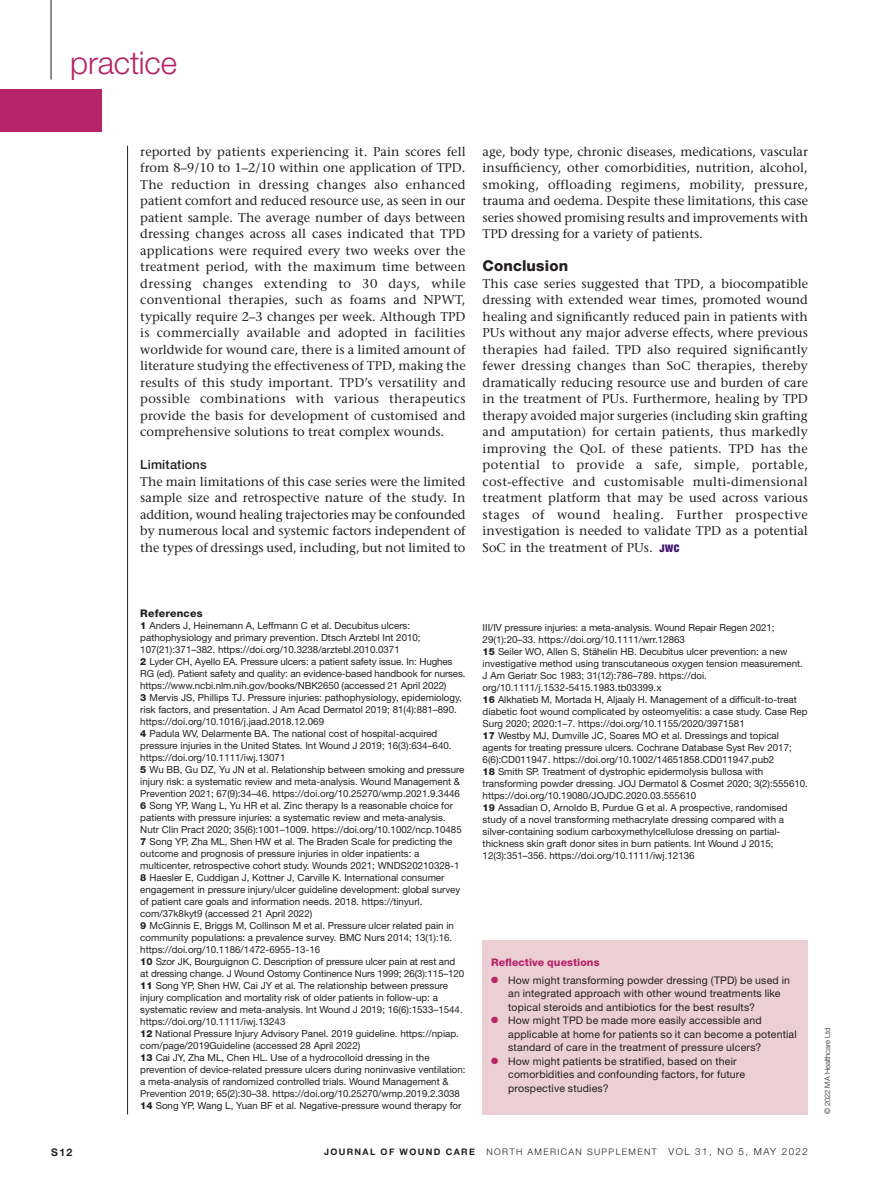
<style>
.page{position:relative;width:893px;height:1191px;background:#fff}
.page>*{position:absolute;margin:0;border:0;box-sizing:border-box;transform-origin:0 0}
.t1{font:300 31.5px "Helvetica Neue LT Std";letter-spacing:-.005em;color:#b62467}
.JWC_head_A{font:800 15px "Helvetica Neue LT Std";letter-spacing:.01em;color:#231f20}
.JWC_body_no_indent{font:500 12.75px/16.5px "Stone Serif Std";letter-spacing:-.005em;color:#231f20;text-align:justify}
.JWC_body_text{font:500 12.75px/16.5px "Stone Serif Std";color:#231f20;text-align:justify}
.JWC_head_B{font:500 12.75px "Helvetica Neue LT Std";letter-spacing:.015em;color:#231f20}
.t2{font:10.5px/13.5px "Helvetica Neue LT Std";letter-spacing:.02em;color:#231f20}
.JWC_CPD_head{font:800 10.5px "Helvetica Neue LT Std";letter-spacing:.005em;color:#b62467}
.JWC_reference_head{font:800 10.5px "Helvetica Neue LT Std";letter-spacing:.02em;color:#231f20}
.t3{font:700 10.5px "Helvetica Neue LT Std";color:#231f20}
.JWC_reference_text{font:9.75px/12px "Helvetica Neue LT Std";color:#231f20}
.t4{font:300 9px "Helvetica Neue LT Std";letter-spacing:.15em;color:#231f20}
.t5{font:700 9px "Helvetica Neue LT Std";letter-spacing:.15em;color:#231f20}
.t6{font:300 7.5px "Helvetica Neue LT Std";color:#231f20}
.s1{font-family:"Helvetica Neue LT Std";font-weight:900;font-stretch:condensed;font-size:10.5px;color:#43176e}
.s2{font-weight:800}
.s3{color:#b62467}
.s4{font-size:9.75px}
</style>
<div class="page">
<hr style="left:51px;top:0;width:1px;height:79px;background:#231f20">
<hr style="left:127px;top:146px;width:1px;height:968px;background:#231f20">
<div style="left:0;top:89px;width:102px;height:43px;background:#b62467"></div>
<div style="left:483px;top:940px;width:325px;height:174px;background:#eccfd4"></div>
<h1 class="t1" style="left:70px;top:44px;width:109px">practice</h1>
<p class="JWC_body_text" style="left:140px;top:143px;width:327px">reported by patients experiencing it. Pain scores fell from 8–9/10 to 1–2/10 within one application of TPD.<br>The reduction in dressing changes also enhanced patient comfort and reduced resource use, as seen in our patient sample. The average number of days between dressing changes across all cases indicated that TPD applications were required every two weeks over the treatment period, with the maximum time between dressing changes extending to 30 days, while conventional therapies, such as foams and NPWT, typically require 2–3 changes per week. Although TPD is commercially available and adopted in facilities worldwide for wound care, there is a limited amount of literature studying the effectiveness of TPD, making the results of this study important. TPD’s versatility and possible combinations with various therapeutics provide the basis for development of customised and comprehensive solutions to treat complex wounds.</p>
<p class="JWC_head_B" style="left:140px;top:457px;width:68px">Limitations</p>
<p class="JWC_body_no_indent" style="left:140px;top:473px;width:327px">The main limitations of this case series were the limited sample size and retrospective nature of the study. In addition, wound healing trajectories may be confounded by numerous local and systemic factors independent of the types of dressings used, including, but not limited to</p>
<p class="JWC_body_no_indent" style="left:483px;top:143px;width:327px">age, body type, chronic diseases, medications, vascular insufficiency, other comorbidities, nutrition, alcohol, smoking, offloading regimens, mobility, pressure, trauma and oedema. Despite these limitations, this case series showed promising results and improvements with TPD dressing for a variety of patients.</p>
<p class="JWC_head_A" style="left:483px;top:257px;width:87px">Conclusion</p>
<p class="JWC_body_no_indent" style="left:483px;top:275px;width:327px">This case series suggested that TPD, a biocompatible dressing with extended wear times, promoted wound healing and significantly reduced pain in patients with PUs without any major adverse effects, where previous therapies had failed. TPD also required significantly fewer dressing changes than SoC therapies, thereby dramatically reducing resource use and burden of care in the treatment of PUs. Furthermore, healing by TPD therapy avoided major surgeries (including skin grafting and amputation) for certain patients, thus markedly improving the QoL of these patients. TPD has the potential to provide a safe, simple, portable, cost‑effective and customisable multi-dimensional treatment platform that may be used across various stages of wound healing. Further prospective investigation is needed to validate TPD as a potential SoC in the treatment of PUs. <span class="s1">JWC</span></p>
<p class="JWC_reference_head" style="left:140px;top:607px;width:64px">References</p>
<p class="JWC_reference_text" style="left:140px;top:619px;width:282px"><span class="s2">1</span> Anders J, Heinemann A, Leffmann C et al. Decubitus ulcers: pathophysiology and primary prevention. Dtsch Arztebl Int 2010;<br>107(21):371–382. https://doi.org/10.3238/arztebl.2010.0371</p>
<p class="JWC_reference_text" style="left:140px;top:655px;width:327px"><span class="s2">2</span> Lyder CH, Ayello EA. Pressure ulcers: a patient safety issue. In: Hughes<br>RG (ed). Patient safety and quality: an evidence-based handbook for nurses. https://www.ncbi.nlm.nih.gov/books/NBK2650 (accessed 21 April 2022)</p>
<p class="JWC_reference_text" style="left:140px;top:691px;width:323px"><span class="s2">3</span> Mervis JS, Phillips TJ. Pressure injuries: pathophysiology, epidemiology, risk factors, and presentation. J Am Acad Dermatol 2019; 81(4):881–890. https://doi.org/10.1016/j.jaad.2018.12.069</p>
<p class="JWC_reference_text" style="left:140px;top:727px;width:313px"><span class="s2">4</span> Padula WV, Delarmente BA. The national cost of hospital‐acquired pressure injuries in the United States. Int Wound J 2019; 16(3):634–640. https://doi.org/10.1111/iwj.13071</p>
<p class="JWC_reference_text" style="left:140px;top:763px;width:326px"><span class="s2">5</span> Wu BB, Gu DZ, Yu JN et al. Relationship between smoking and pressure injury risk: a systematic review and meta-analysis. Wound Management &amp;<br>Prevention 2021; 67(9):34–46. https://doi.org/10.25270/wmp.2021.9.3446</p>
<p class="JWC_reference_text" style="left:140px;top:799px;width:323px"><span class="s2">6</span> Song YP, Wang L, Yu HR et al. Zinc therapy Is a reasonable choice for patients with pressure injuries: a systematic review and meta‐analysis.<br>Nutr Clin Pract 2020; 35(6):1001–1009. https://doi.org/10.1002/ncp.10485</p>
<p class="JWC_reference_text" style="left:140px;top:835px;width:321px"><span class="s2">7</span> Song YP, Zha ML, Shen HW et al. The Braden Scale for predicting the outcome and prognosis of pressure injuries in older inpatients: a multicenter, retrospective cohort study. Wounds 2021; WNDS20210328-1</p>
<p class="JWC_reference_text" style="left:140px;top:871px;width:322px"><span class="s2">8</span> Haesler E, Cuddigan J, Kottner J, Carville K. International consumer engagement in pressure injury/ulcer guideline development: global survey of patient care goals and information needs. 2018. https://tinyurl. com/37k8kyt9 (accessed 21 April 2022)</p>
<p class="JWC_reference_text" style="left:140px;top:919px;width:315px"><span class="s2">9</span> McGinnis E, Briggs M, Collinson M et al. Pressure ulcer related pain in community populations: a prevalence survey. BMC Nurs 2014; 13(1):16. https://doi.org/10.1186/1472-6955-13-16</p>
<p class="JWC_reference_text" style="left:140px;top:955px;width:325px"><span class="s2">10</span> Szor JK, Bourguignon C. Description of pressure ulcer pain at rest and at dressing change. J Wound Ostomy Continence Nurs 1999; 26(3):115–120</p>
<p class="JWC_reference_text" style="left:140px;top:979px;width:324px"><span class="s2">11</span> Song YP, Shen HW, Cai JY et al. The relationship between pressure injury complication and mortality risk of older patients in follow‐up: a systematic review and meta‐analysis. Int Wound J 2019; 16(6):1533–1544. https://doi.org/10.1111/iwj.13243</p>
<p class="JWC_reference_text" style="left:140px;top:1027px;width:320px"><span class="s2">12</span> National Pressure Injury Advisory Panel. 2019 guideline. https://npiap. com/page/2019Guideline (accessed 28 April 2022)</p>
<p class="JWC_reference_text" style="left:140px;top:1051px;width:327px"><span class="s2">13</span> Cai JY, Zha ML, Chen HL. Use of a hydrocolloid dressing in the prevention of device-related pressure ulcers during noninvasive ventilation: a meta-analysis of randomized controlled trials. Wound Management &amp; Prevention 2019; 65(2):30–38. https://doi.org/10.25270/wmp.2019.2.3038</p>
<p class="JWC_reference_text" style="left:140px;top:1099px;width:323px"><span class="s2">14</span> Song YP, Wang L, Yuan BF et al. Negative‐pressure wound therapy for</p>
<p class="JWC_reference_text" style="left:483px;top:621px;width:294px">III/IV pressure injuries: a meta‐analysis. Wound Repair Regen 2021;<br>29(1):20–33. https://doi.org/10.1111/wrr.12863</p>
<p class="JWC_reference_text" style="left:483px;top:645px;width:322px"><span class="s2">15</span> Seiler WO, Allen S, Stähelin HB. Decubitus ulcer prevention: a new investigative method using transcutaneous oxygen tension measurement.<br>J Am Geriatr Soc 1983; 31(12):786–789. https://doi. org/10.1111/j.1532-5415.1983.tb03399.x</p>
<p class="JWC_reference_text" style="left:483px;top:693px;width:326px"><span class="s2">16</span> Alkhatieb M, Mortada H, Aljaaly H. Management of a difficult-to-treat diabetic foot wound complicated by osteomyelitis: a case study. Case Rep<br>Surg 2020; 2020:1–7. https://doi.org/10.1155/2020/3971581</p>
<p class="JWC_reference_text" style="left:483px;top:729px;width:311px"><span class="s2">17</span> Westby MJ, Dumville JC, Soares MO et al. Dressings and topical agents for treating pressure ulcers. Cochrane Database Syst Rev 2017;<br>6(6):CD011947. https://doi.org/10.1002/14651858.CD011947.pub2</p>
<p class="JWC_reference_text" style="left:483px;top:765px;width:327px"><span class="s2">18</span> Smith SP. Treatment of dystrophic epidermolysis bullosa with transforming powder dressing. JOJ Dermatol &amp; Cosmet 2020; 3(2):555610. https://doi.org/10.19080/JOJDC.2020.03.555610</p>
<p class="JWC_reference_text" style="left:483px;top:801px;width:306px"><span class="s2">19</span> Assadian O, Arnoldo B, Purdue G et al. A prospective, randomised study of a novel transforming methacrylate dressing compared with a silver-containing sodium carboxymethylcellulose dressing on partial&shy;thickness skin graft donor sites in burn patients. Int Wound J 2015; 12(3):351–356. https://doi.org/10.1111/iwj.12136</p>
<p class="JWC_CPD_head" style="left:491px;top:956px;width:110px">Reflective questions</p>
<p class="t2" style="left:508px;top:973px;width:283px;text-indent:-17px"><span class="s3">●</span> How might transforming powder dressing (TPD) be used in an integrated approach with other wound treatments like topical steroids and antibiotics for the best results?</p>
<p class="t2" style="left:508px;top:1013px;width:290px;text-indent:-17px"><span class="s3">●</span> How might TPD be made more easily accessible and applicable at home for patients so it can become a potential standard of care in the treatment of pressure ulcers?</p>
<p class="t2" style="left:508px;top:1054px;width:238px;text-indent:-17px"><span class="s3">●</span> How might patients be stratified, based on their comorbidities and confounding factors, for future prospective studies?</p>
<p class="t3" style="left:51px;top:1145px;width:23px">S12</p>
<p class="t5" style="left:324px;top:1146px;width:152px">JOURNAL OF WOUND CARE</p>
<p class="t4" style="left:487px;top:1146px;width:323px">NORTH AMERICAN SUPPLEMENT <span class="s4">VOL 31, NO 5, MAY 2022</span></p>
<p class="t6" style="left:823px;top:1114px;width:89px;rotate:-90deg">© 2022 MA Healthcare Ltd</p>
</div>
